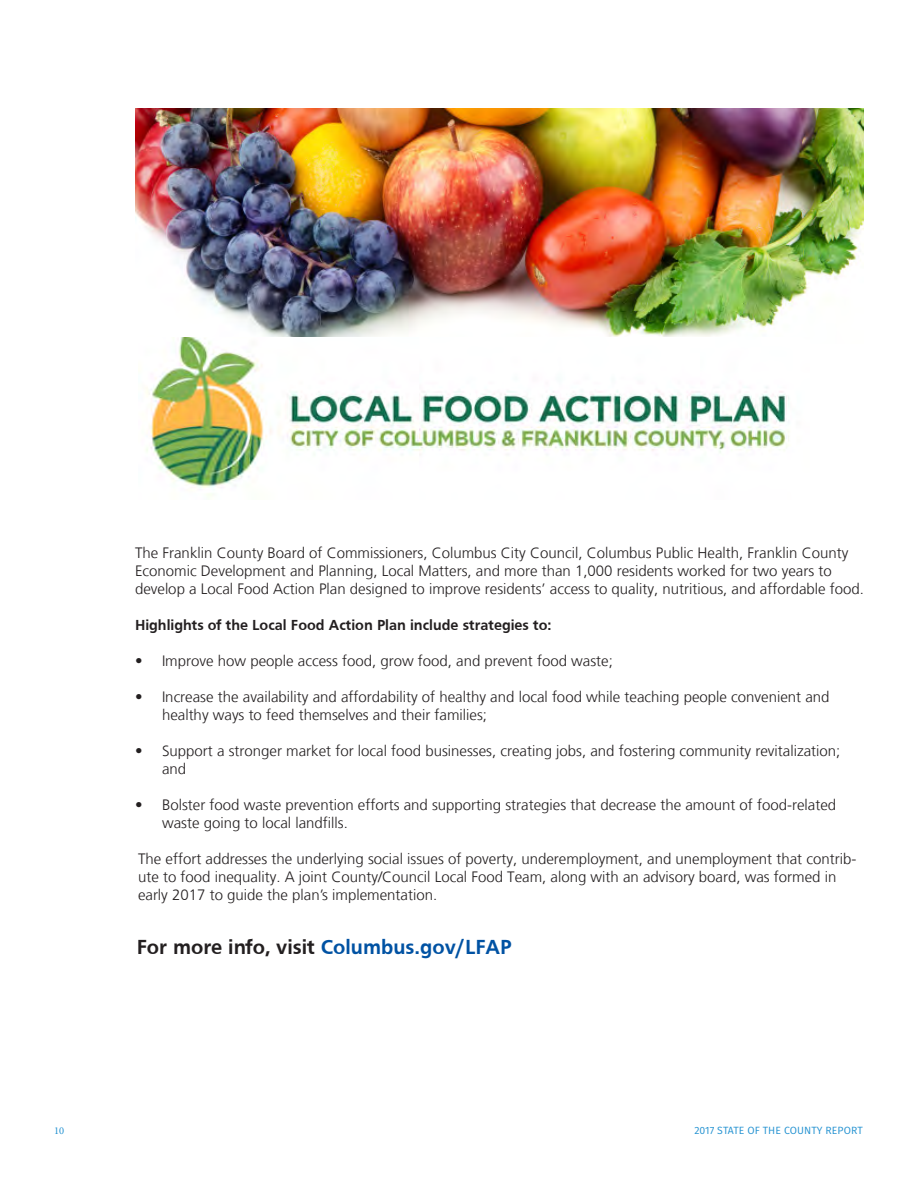
<style>
.page{position:relative;width:918px;height:1188px;background:#fff}
.page>*{position:absolute;margin:0;border:0;box-sizing:border-box;transform-origin:0 0}
.Box_Header_Text{font:700 21px "Frutiger";color:#231f20}
.Box_Header_Text-2{font:300 15px/18px "Frutiger";color:#231f20}
.Box_Header_Text-3{font:700 15px "Frutiger";color:#231f20}
.t1{font:10.5px "Fira Sans";letter-spacing:.01em;color:#2492d1}
.s1{color:#0052a3}
</style>
<div class="page">
<img style="left:135px;top:108px;width:729px;height:230px">
<img style="left:146px;top:338px;width:643px;height:159px">
<p class="Box_Header_Text-2" style="left:135px;top:544px;width:731px">The Franklin County Board of Commissioners, Columbus City Council, Columbus Public Health, Franklin County<br>Economic Development and Planning, Local Matters, and more than 1,000 residents worked for two years to develop a Local Food Action Plan designed to improve residents’ access to quality, nutritious, and affordable food.</p>
<p class="Box_Header_Text-3" style="left:135px;top:616px;width:418px">Highlights of the Local Food Action Plan include strategies to:</p>
<p class="Box_Header_Text-2" style="left:135px;top:652px;width:479px">• Improve how people access food, grow food, and prevent food waste;</p>
<p class="Box_Header_Text-2" style="left:162px;top:688px;width:669px;text-indent:-27px">• Increase the availability and affordability of healthy and local food while teaching people convenient and healthy ways to feed themselves and their families;</p>
<p class="Box_Header_Text-2" style="left:162px;top:742px;width:680px;text-indent:-27px">• Support a stronger market for local food businesses, creating jobs, and fostering community revitalization; and</p>
<p class="Box_Header_Text-2" style="left:162px;top:796px;width:676px;text-indent:-27px">• Bolster food waste prevention efforts and supporting strategies that decrease the amount of food-related waste going to local landfills.</p>
<p class="Box_Header_Text-2" style="left:138px;top:850px;width:720px">The effort addresses the underlying social issues of poverty, underemployment, and unemployment that contrib&shy;ute to food inequality. A joint County/Council Local Food Team, along with an advisory board, was formed in early 2017 to guide the plan’s implementation.</p>
<p class="Box_Header_Text" style="left:137px;top:935px;width:377px">For more info, visit <span class="s1">Columbus.gov/LFAP</span></p>
<p class="t1" style="left:694px;top:1123px;width:170px">2017 STATE OF THE COUNTY REPORT</p>
</div>
